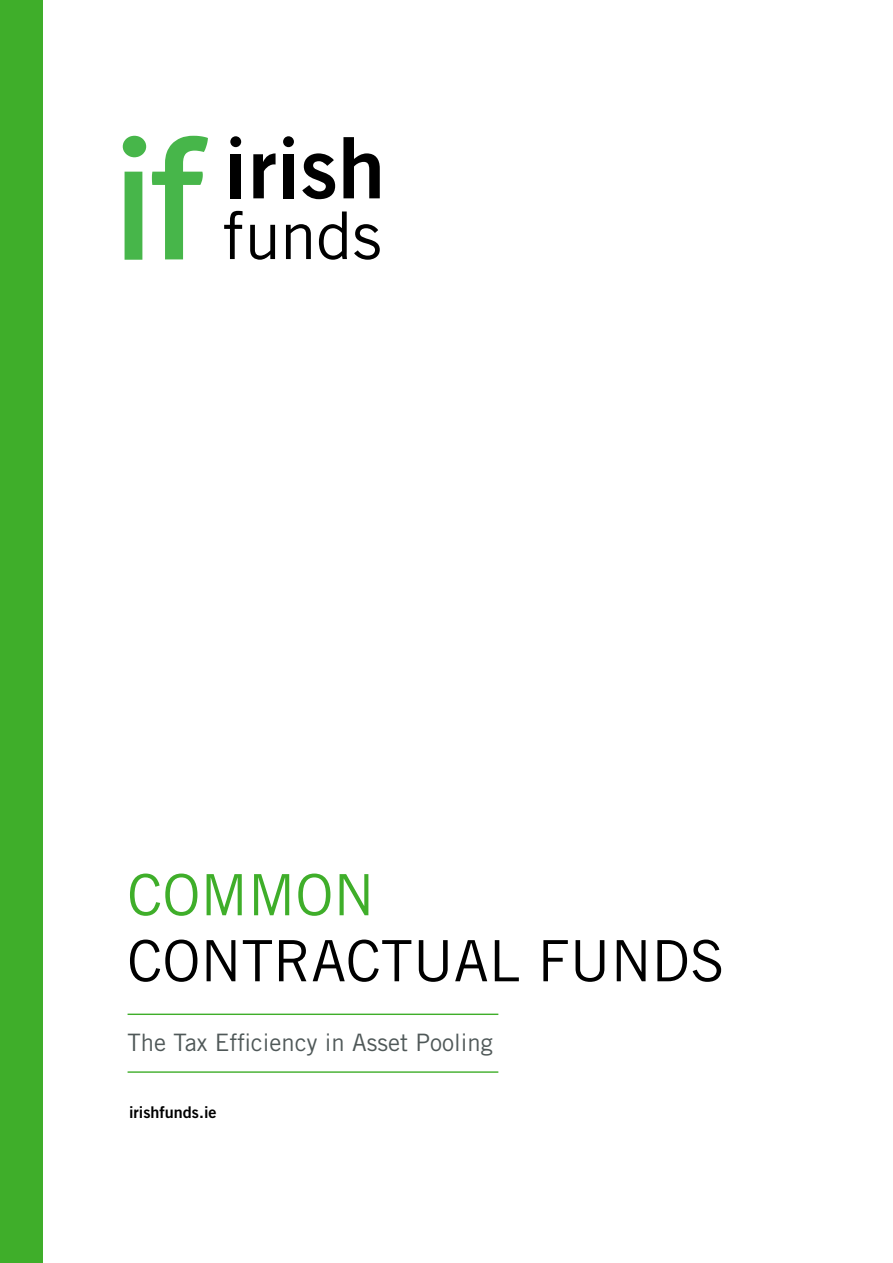
<style>
.page{position:relative;width:893px;height:1263px;background:#fff}
.page>*{position:absolute;margin:0;border:0;box-sizing:border-box;transform-origin:0 0}
.t1{font:57px "Trade Gothic";color:#000}
.t2{font:57px "Trade Gothic";color:#3fae2a}
.t3{font:24px "Trade Gothic";color:#4f5858}
.t4{font:16.2px "Trade Gothic Bold Two";color:#000}
</style>
<div class="page">
<hr style="left:128px;top:1013px;width:370px;height:2px;background:#3fae2a">
<hr style="left:128px;top:1071px;width:370px;height:2px;background:#3fae2a">
<div style="left:0;top:0;width:43px;height:1263px;background:#3fae2a"></div>
<svg style="left:123px;top:136px;width:23px;height:124px"></svg>
<svg style="left:152px;top:136px;width:56px;height:123px"></svg>
<svg style="left:224px;top:211px;width:156px;height:49px"></svg>
<div style="left:283px;top:136px;width:11px;height:11px;background:#000;border-radius:50%"></div>
<div style="left:230px;top:136px;width:11px;height:11px;background:#000;border-radius:50%"></div>
<svg style="left:343px;top:137px;width:37px;height:61px"></svg>
<svg style="left:302px;top:153px;width:33px;height:46px"></svg>
<div style="left:283px;top:154px;width:11px;height:44px;background:#000"></div>
<svg style="left:253px;top:153px;width:23px;height:45px"></svg>
<div style="left:230px;top:154px;width:11px;height:44px;background:#000"></div>
<h1 class="t2" style="left:128px;top:860px;width:248px">COMMON</h1>
<h1 class="t1" style="left:128px;top:926px;width:598px">CONTRACTUAL FUNDS</h1>
<p class="t3" style="left:128px;top:1028px;width:367px">The Tax Efficiency in Asset Pooling</p>
<p class="t4" style="left:129px;top:1102px;width:89px">irishfunds.ie</p>
</div>
